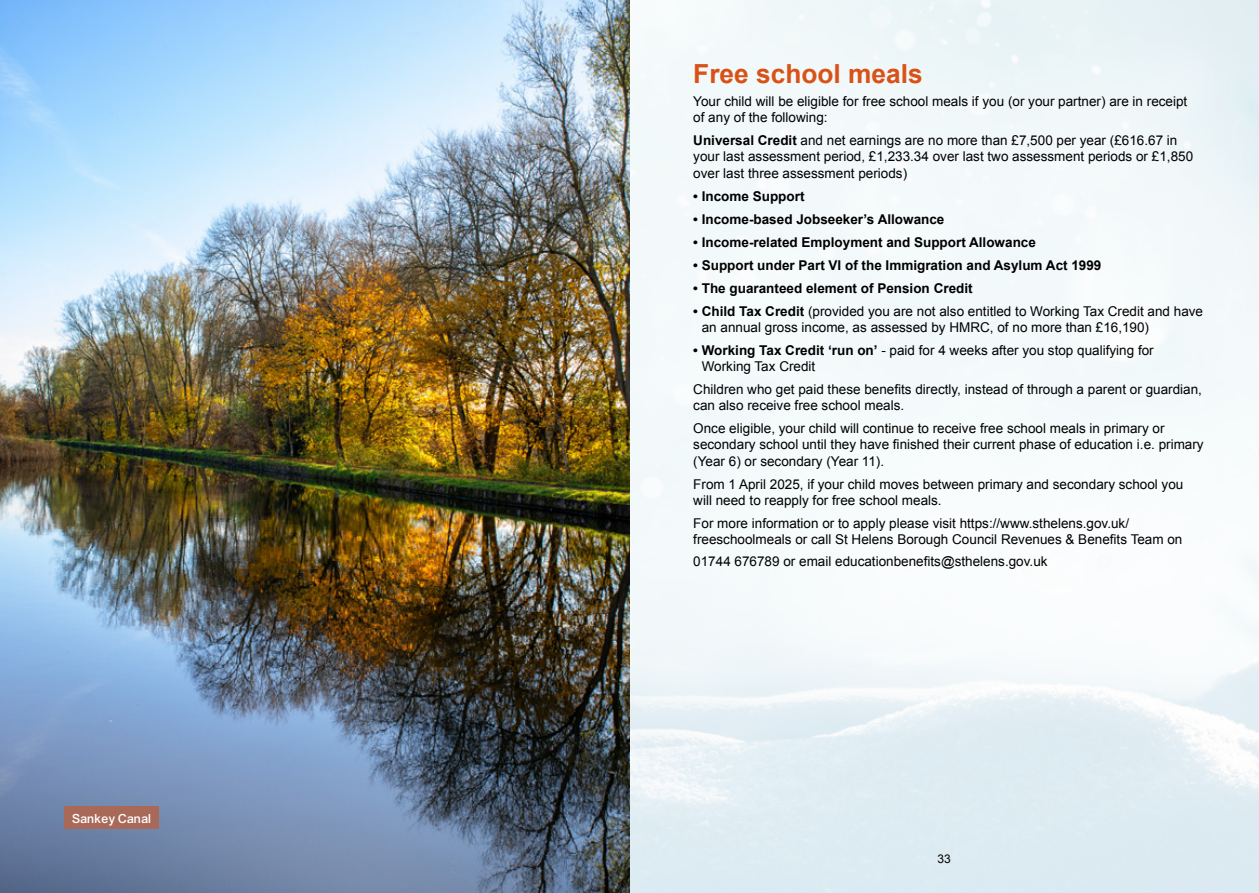
<style>
.page{position:relative;width:1259px;height:893px;background:#fff}
.page>*{position:absolute;margin:0;border:0;box-sizing:border-box;transform-origin:0 0}
.t1{font:700 26.25px "Arial";color:#d95117}
.t2{font:13.5px/16.2px "Arial";color:#000}
.t3{font:700 13.5px "Arial";color:#000}
.t4{font:13.5px "Arial Mdm";color:#fff}
.t5{font:12px "Arial";color:#000}
.s1{font-weight:700}
</style>
<div class="page">
<img style="left:0;top:0;width:1259px;height:893px">
<div style="left:65px;top:807px;width:94px;height:22px;background:#a86959"></div>
<p class="t4" style="left:72px;top:811px;width:81px">Sankey Canal</p>
<h1 class="t1" style="left:693px;top:56px;width:231px">Free school meals</h1>
<p class="t2" style="left:693px;top:93px;width:495px">Your child will be eligible for free school meals if you (or your partner) are in receipt of any of the following:</p>
<p class="t2" style="left:693px;top:132px;width:501px"><span class="s1">Universal Credit</span> and net earnings are no more than £7,500 per year (£616.67 in your last assessment period, £1,233.34 over last two assessment periods or £1,850 over last three assessment periods)</p>
<p class="t3" style="left:693px;top:187px;width:113px">• Income Support</p>
<p class="t3" style="left:693px;top:210px;width:253px">• Income-based Jobseeker’s Allowance</p>
<p class="t3" style="left:693px;top:233px;width:344px">• Income-related Employment and Support Allowance</p>
<p class="t3" style="left:693px;top:256px;width:410px">• Support under Part VI of the Immigration and Asylum Act 1999</p>
<p class="t3" style="left:693px;top:279px;width:281px">• The guaranteed element of Pension Credit</p>
<p class="t2" style="left:702px;top:303px;width:503px;text-indent:-8px"><span class="s1">• Child Tax Credit</span> (provided you are not also entitled to Working Tax Credit and have an annual gross income, as assessed by HMRC, of no more than £16,190)</p>
<p class="t2" style="left:702px;top:342px;width:453px;text-indent:-8px"><span class="s1">• Working Tax Credit ‘run on’</span> - paid for 4 weeks after you stop qualifying for<br>Working Tax Credit</p>
<p class="t2" style="left:693px;top:381px;width:510px">Children who get paid these benefits directly, instead of through a parent or guardian, can also receive free school meals.</p>
<p class="t2" style="left:693px;top:420px;width:512px">Once eligible, your child will continue to receive free school meals in primary or secondary school until they have finished their current phase of education i.e. primary (Year 6) or secondary (Year 11).</p>
<p class="t2" style="left:693px;top:476px;width:491px">From 1 April 2025, if your child moves between primary and secondary school you will need to reapply for free school meals.</p>
<p class="t2" style="left:693px;top:515px;width:491px">For more information or to apply please visit https://www.sthelens.gov.uk/ freeschoolmeals or call St Helens Borough Council Revenues &amp; Benefits Team on</p>
<p class="t2" style="left:693px;top:553px;width:356px">01744 676789 or email educationbenefits@sthelens.gov.uk</p>
<p class="t5" style="left:937px;top:851px;width:15px">33</p>
</div>
